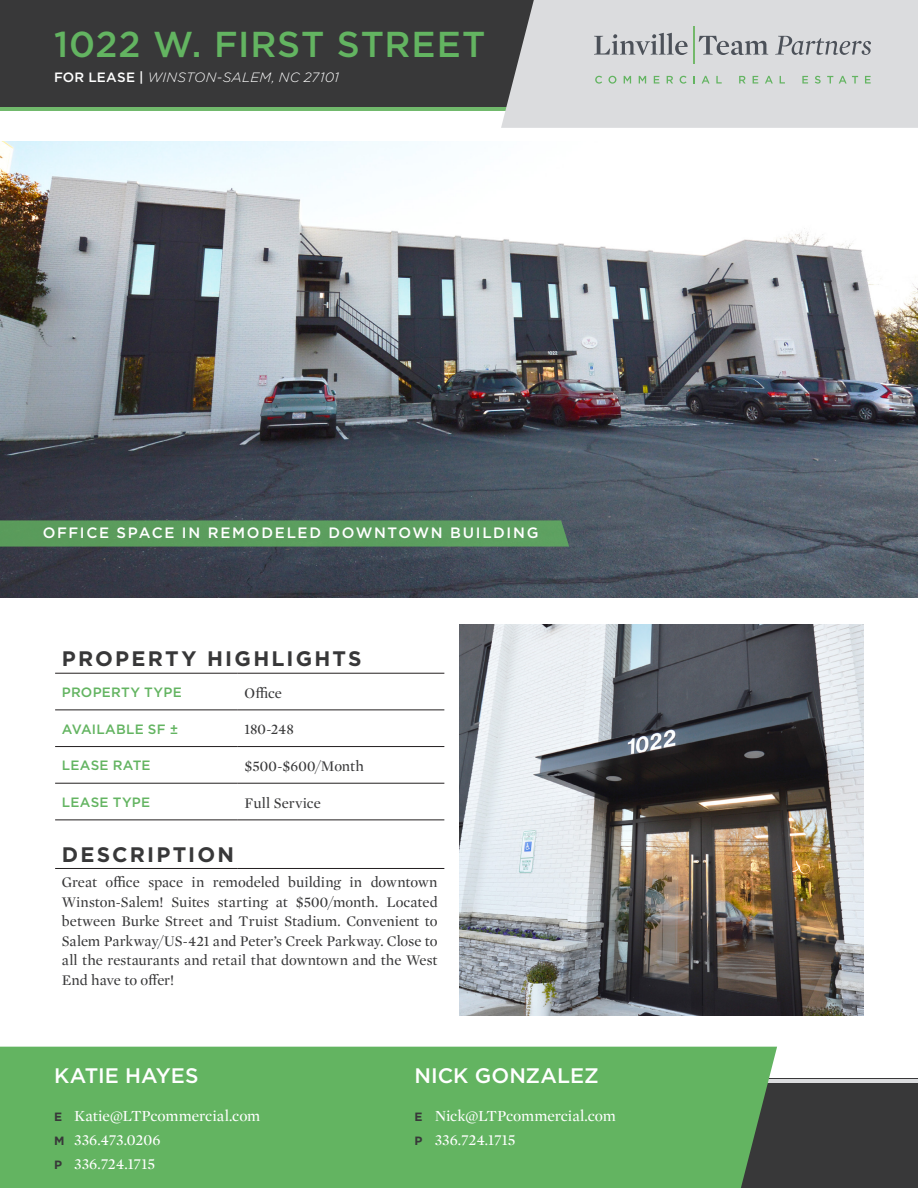
<style>
.page{position:relative;width:918px;height:1188px;background:#fff}
.page>*{position:absolute;margin:0;border:0;box-sizing:border-box;transform-origin:0 0}
.t1{font:500 36px "Gotham";letter-spacing:.025em;color:#63b461}
.t2{font:700 21px "Gotham";letter-spacing:.105em;color:#383839}
.t3{font:500 21px "Gotham";color:#fff}
.t4{font:15.75px/24px "Mercury Display";letter-spacing:-.005em;color:#fff}
.t5{font:15px/19.5px "Mercury Display";color:#383839;text-align:justify}
.t6{font:500 15px "Gotham";letter-spacing:.11em;color:#fff}
.t7{font:500 13.5px "Gotham";letter-spacing:.02em;color:#63b461}
.t8{font:italic 300 13.5px "Gotham";letter-spacing:.02em;color:#fff}
.s1{font-weight:500;font-style:normal}
.s2{font-family:"Gotham";font-weight:700;font-size:12px;color:#383839}
</style>
<div class="page">
<div style="left:0;top:1079px;width:918px;height:109px;background:#383839"></div>
<div style="left:0;top:0;width:918px;height:110px;background:#383839"></div>
<hr style="left:0;top:107px;width:918px;height:3px;background:#71b96c">
<div style="left:501px;top:0;width:417px;height:128px;background:#dbdcde"></div>
<svg style="left:594px;top:33px;width:94px;height:22px;background:#b1b3b7"></svg>
<hr style="left:693px;top:26px;width:1px;height:38px;background:#73b86a">
<svg style="left:699px;top:36px;width:69px;height:19px"></svg>
<svg style="left:775px;top:36px;width:96px;height:19px;background:#b5b7ba"></svg>
<svg style="left:595px;top:76px;width:7px;height:8px"></svg>
<svg style="left:608px;top:76px;width:8px;height:8px"></svg>
<svg style="left:624px;top:76px;width:7px;height:8px"></svg>
<svg style="left:639px;top:76px;width:7px;height:8px"></svg>
<svg style="left:654px;top:76px;width:5px;height:8px"></svg>
<svg style="left:667px;top:76px;width:6px;height:8px"></svg>
<svg style="left:680px;top:76px;width:7px;height:8px"></svg>
<svg style="left:693px;top:76px;width:2px;height:8px"></svg>
<svg style="left:702px;top:76px;width:8px;height:8px"></svg>
<svg style="left:716px;top:76px;width:6px;height:8px"></svg>
<svg style="left:739px;top:76px;width:7px;height:8px"></svg>
<svg style="left:753px;top:76px;width:5px;height:8px"></svg>
<svg style="left:765px;top:76px;width:8px;height:8px"></svg>
<svg style="left:780px;top:76px;width:5px;height:8px"></svg>
<svg style="left:802px;top:76px;width:6px;height:8px"></svg>
<svg style="left:815px;top:76px;width:6px;height:8px"></svg>
<svg style="left:827px;top:76px;width:6px;height:8px"></svg>
<svg style="left:839px;top:76px;width:19px;height:8px"></svg>
<svg style="left:865px;top:76px;width:6px;height:8px"></svg>
<hr style="left:0;top:1079px;width:918px;height:3px;background:#dbdcde">
<div style="left:0;top:1047px;width:777px;height:141px;background:#63b461"></div>
<img style="left:0;top:142px;width:918px;height:455px">
<img style="left:459px;top:624px;width:405px;height:391px">
<hr style="left:55px;top:710px;width:183px;height:1px;background:#231f20">
<hr style="left:238px;top:710px;width:206px;height:1px;background:#231f20">
<hr style="left:55px;top:746px;width:183px;height:1px;background:#231f20">
<hr style="left:238px;top:746px;width:206px;height:1px;background:#231f20">
<hr style="left:55px;top:783px;width:183px;height:1px;background:#231f20">
<hr style="left:238px;top:783px;width:206px;height:1px;background:#231f20">
<hr style="left:55px;top:820px;width:183px;height:1px;background:#231f20">
<hr style="left:238px;top:820px;width:206px;height:1px;background:#231f20">
<hr style="left:55px;top:673px;width:183px;height:1px;background:#231f20">
<hr style="left:238px;top:673px;width:206px;height:1px;background:#231f20">
<hr style="left:55px;top:868px;width:183px;height:1px;background:#231f20">
<hr style="left:238px;top:868px;width:206px;height:1px;background:#231f20">
<svg style="left:0;top:520px;width:569px;height:27px;background:#5a9a5d"></svg>
<h1 class="t1" style="left:54px;top:20px;width:433px">1022 W. FIRST STREET</h1>
<p class="t8" style="left:54px;top:68px;width:287px"><span class="s1">FOR LEASE |</span> WINSTON-SALEM, NC 27101</p>
<p class="t6" style="left:43px;top:523px;width:497px">OFFICE SPACE IN REMODELED DOWNTOWN BUILDING</p>
<p class="t2" style="left:62px;top:645px;width:301px">PROPERTY HIGHLIGHTS</p>
<p class="t7" style="left:62px;top:683px;width:121px">PROPERTY TYPE</p>
<p class="t5" style="left:245px;top:682px;width:39px">Office</p>
<p class="t7" style="left:62px;top:720px;width:118px">AVAILABLE SF ±</p>
<p class="t5" style="left:245px;top:719px;width:51px">180-248</p>
<p class="t7" style="left:62px;top:757px;width:90px">LEASE RATE</p>
<p class="t5" style="left:245px;top:756px;width:121px">$500-$600/Month</p>
<p class="t7" style="left:62px;top:793px;width:90px">LEASE TYPE</p>
<p class="t5" style="left:245px;top:792px;width:78px">Full Service</p>
<p class="t2" style="left:62px;top:840px;width:174px">DESCRIPTION</p>
<p class="t5" style="left:62px;top:872px;width:377px">Great office space in remodeled building in downtown Winston-Salem! Suites starting at $500/month. Located between Burke Street and Truist Stadium. Convenient to Salem Parkway/US-421 and Peter’s Creek Parkway. Close to all the restaurants and retail that downtown and the West End have to offer!</p>
<p class="t3" style="left:54px;top:1062px;width:146px">KATIE HAYES</p>
<p class="t4" style="left:54px;top:1103px;width:208px"><span class="s2">E</span> Katie@LTPcommercial.com<br><span class="s2">M</span> 336.473.0206<br><span class="s2">P</span> 336.724.1715</p>
<p class="t3" style="left:414px;top:1062px;width:186px">NICK GONZALEZ</p>
<p class="t4" style="left:414px;top:1103px;width:203px"><span class="s2">E</span> Nick@LTPcommercial.com<br><span class="s2">P</span> 336.724.1715</p>
</div>
